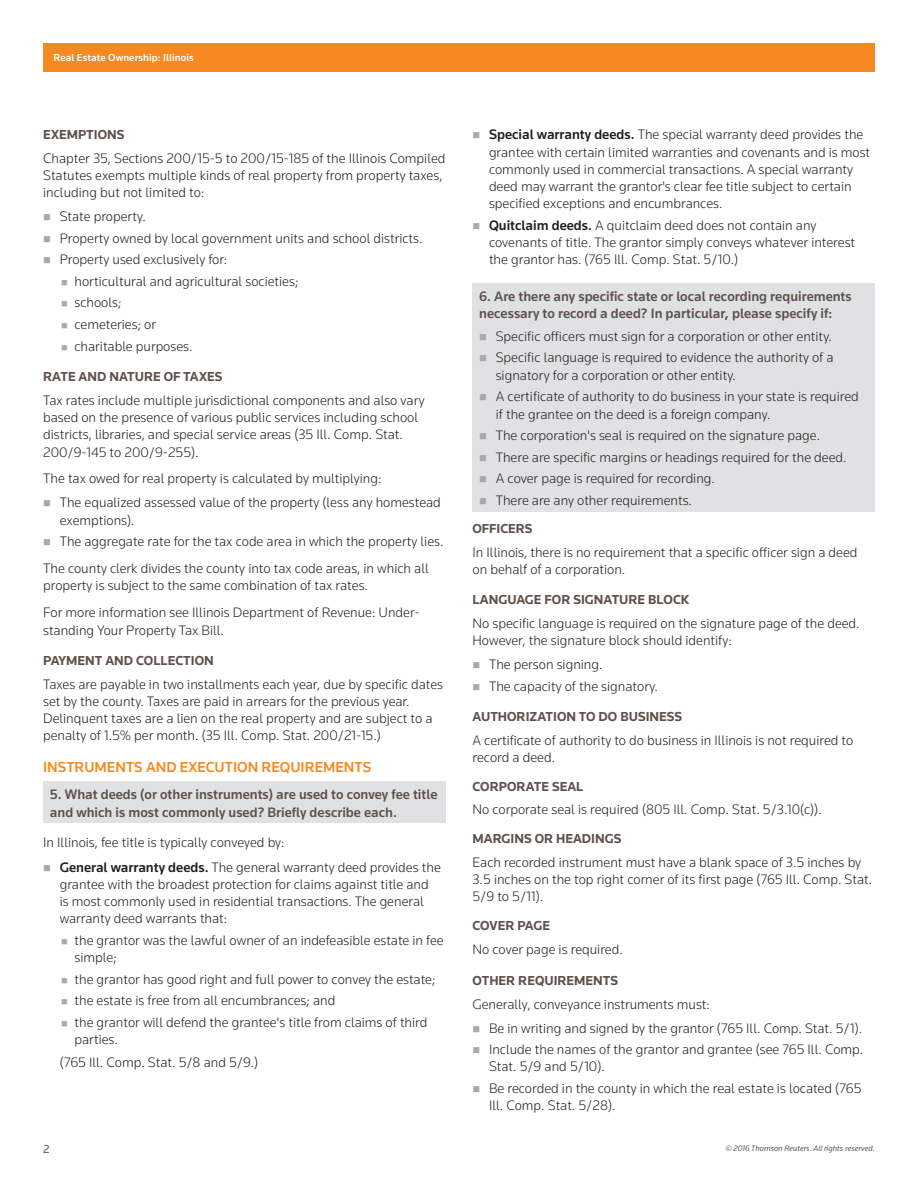
<style>
.page{position:relative;width:918px;height:1188px;background:#fff}
.page>*{position:absolute;margin:0;border:0;box-sizing:border-box;transform-origin:0 0}
.t1{font:500 15px "Knowledge";color:#f6891f}
.t2{font:300 14.25px/17.2px "Knowledge";color:#231f20}
.t3{font:500 14.25px/17.2px "Knowledge";color:#5f514d}
.t4{font:700 13.5px "Knowledge";color:#5f514d}
.t5{font:12px "Knowledge";color:#57585a}
.t6{font:500 10.5px "Knowledge";letter-spacing:.01em;color:#fff}
.t7{font:italic 8.25px "Knowledge";color:#57585a}
.s1{font-weight:500}
</style>
<div class="page">
<div style="left:43px;top:43px;width:832px;height:29px;background:#f6891f"></div>
<div style="left:43px;top:782px;width:403px;height:41px;background:#e0e1e3"></div>
<div style="left:472px;top:283px;width:403px;height:229px;background:#e0e1e3"></div>
<p class="t6" style="left:53px;top:51px;width:142px">Real Estate Ownership: Illinois</p>
<p class="t4" style="left:43px;top:126px;width:83px">EXEMPTIONS</p>
<p class="t2" style="left:43px;top:149px;width:404px">Chapter 35, Sections 200/15-5 to 200/15-185 of the Illinois Compiled<br>Statutes exempts multiple kinds of real property from property taxes, including but not limited to:</p>
<p class="t2" style="left:60px;top:208px;width:88px">State property.</p>
<p class="t2" style="left:60px;top:229px;width:364px">Property owned by local government units and school districts.</p>
<p class="t2" style="left:60px;top:251px;width:169px">Property used exclusively for:</p>
<p class="t2" style="left:75px;top:272px;width:225px">horticultural and agricultural societies;</p>
<p class="t2" style="left:75px;top:294px;width:49px">schools;</p>
<p class="t2" style="left:75px;top:315px;width:83px">cemeteries; or</p>
<p class="t2" style="left:75px;top:337px;width:120px">charitable purposes.</p>
<p class="t4" style="left:43px;top:368px;width:181px">RATE AND NATURE OF TAXES</p>
<p class="t2" style="left:43px;top:391px;width:383px">Tax rates include multiple jurisdictional components and also vary based on the presence of various public services including school districts, libraries, and special service areas (35 Ill. Comp. Stat.<br>200/9-145 to 200/9-255).</p>
<p class="t2" style="left:43px;top:470px;width:340px">The tax owed for real property is calculated by multiplying:</p>
<p class="t2" style="left:60px;top:494px;width:383px">The equalized assessed value of the property (less any homestead exemptions).</p>
<p class="t2" style="left:60px;top:533px;width:385px">The aggregate rate for the tax code area in which the property lies.</p>
<p class="t2" style="left:43px;top:560px;width:387px">The county clerk divides the county into tax code areas, in which all property is subject to the same combination of tax rates.</p>
<p class="t2" style="left:43px;top:604px;width:378px">For more information see Illinois Department of Revenue: Under&shy;standing Your Property Tax Bill.</p>
<p class="t4" style="left:43px;top:652px;width:172px">PAYMENT AND COLLECTION</p>
<p class="t2" style="left:43px;top:675px;width:402px">Taxes are payable in two installments each year, due by specific dates set by the county. Taxes are paid in arrears for the previous year.<br>Delinquent taxes are a lien on the real property and are subject to a penalty of 1.5% per month. (35 Ill. Comp. Stat. 200/21-15.)</p>
<p class="t1" style="left:43px;top:758px;width:330px">INSTRUMENTS AND EXECUTION REQUIREMENTS</p>
<p class="t3" style="left:50px;top:786px;width:389px">5. What deeds (or other instruments) are used to convey fee title and which is most commonly used? Briefly describe each.</p>
<p class="t2" style="left:43px;top:833px;width:243px">In Illinois, fee title is typically conveyed by:</p>
<p class="t2" style="left:60px;top:858px;width:383px"><span class="s1">General warranty deeds.</span> The general warranty deed provides the grantee with the broadest protection for claims against title and is most commonly used in residential transactions. The general warranty deed warrants that:</p>
<p class="t2" style="left:75px;top:931px;width:371px">the grantor was the lawful owner of an indefeasible estate in fee simple;</p>
<p class="t2" style="left:75px;top:970px;width:363px">the grantor has good right and full power to convey the estate;</p>
<p class="t2" style="left:75px;top:992px;width:262px">the estate is free from all encumbrances; and</p>
<p class="t2" style="left:75px;top:1013px;width:354px">the grantor will defend the grantee's title from claims of third parties.</p>
<p class="t2" style="left:60px;top:1053px;width:200px">(765 Ill. Comp. Stat. 5/8 and 5/9.)</p>
<p class="t2" style="left:489px;top:126px;width:383px"><span class="s1">Special warranty deeds.</span> The special warranty deed provides the grantee with certain limited warranties and covenants and is most commonly used in commercial transactions. A special warranty deed may warrant the grantor's clear fee title subject to certain specified exceptions and encumbrances.</p>
<p class="t2" style="left:489px;top:216px;width:368px"><span class="s1">Quitclaim deeds.</span> A quitclaim deed does not contain any covenants of title. The grantor simply conveys whatever interest the grantor has. (765 Ill. Comp. Stat. 5/10.)</p>
<p class="t3" style="left:479px;top:287px;width:374px">6. Are there any specific state or local recording requirements necessary to record a deed? In particular, please specify if:</p>
<p class="t2" style="left:496px;top:325px;width:339px;line-height:21.6px">Specific officers must sign for a corporation or other entity.<br>Specific language is required to evidence the authority of a</p>
<p class="t2" style="left:496px;top:364px;width:365px;line-height:21.6px">signatory for a corporation or other entity.<br>A certificate of authority to do business in your state is required</p>
<p class="t2" style="left:496px;top:403px;width:352px;line-height:21.6px">if the grantee on the deed is a foreign company.<br>The corporation's seal is required on the signature page.<br>There are specific margins or headings required for the deed.<br>A cover page is required for recording.<br>There are any other requirements.</p>
<p class="t4" style="left:472px;top:520px;width:62px">OFFICERS</p>
<p class="t2" style="left:472px;top:543px;width:387px">In Illinois, there is no requirement that a specific officer sign a deed on behalf of a corporation.</p>
<p class="t4" style="left:472px;top:591px;width:219px">LANGUAGE FOR SIGNATURE BLOCK</p>
<p class="t2" style="left:472px;top:615px;width:389px">No specific language is required on the signature page of the deed.<br>However, the signature block should identify:</p>
<p class="t2" style="left:489px;top:656px;width:115px">The person signing.</p>
<p class="t2" style="left:489px;top:677px;width:171px">The capacity of the signatory.</p>
<p class="t4" style="left:472px;top:708px;width:211px">AUTHORIZATION TO DO BUSINESS</p>
<p class="t2" style="left:472px;top:732px;width:382px">A certificate of authority to do business in Illinois is not required to record a deed.</p>
<p class="t4" style="left:472px;top:779px;width:112px">CORPORATE SEAL</p>
<p class="t2" style="left:472px;top:801px;width:351px">No corporate seal is required (805 Ill. Comp. Stat. 5/3.10(c)).</p>
<p class="t4" style="left:472px;top:830px;width:150px">MARGINS OR HEADINGS</p>
<p class="t2" style="left:472px;top:853px;width:401px">Each recorded instrument must have a blank space of 3.5 inches by<br>3.5 inches on the top right corner of its first page (765 Ill. Comp. Stat.<br>5/9 to 5/11).</p>
<p class="t4" style="left:472px;top:918px;width:79px">COVER PAGE</p>
<p class="t2" style="left:472px;top:941px;width:152px">No cover page is required.</p>
<p class="t4" style="left:472px;top:972px;width:147px">OTHER REQUIREMENTS</p>
<p class="t2" style="left:472px;top:995px;width:239px">Generally, conveyance instruments must:</p>
<p class="t2" style="left:489px;top:1019px;width:375px">Be in writing and signed by the grantor (765 Ill. Comp. Stat. 5/1).</p>
<p class="t2" style="left:489px;top:1041px;width:376px">Include the names of the grantor and grantee (see 765 Ill. Comp.<br>Stat. 5/9 and 5/10).</p>
<p class="t2" style="left:489px;top:1079px;width:374px">Be recorded in the county in which the real estate is located (765<br>Ill. Comp. Stat. 5/28).</p>
<p class="t5" style="left:43px;top:1141px;width:8px">2</p>
<p class="t7" style="left:725px;top:1143px;width:151px">© 2016 Thomson Reuters. All rights reserved.</p>
</div>
